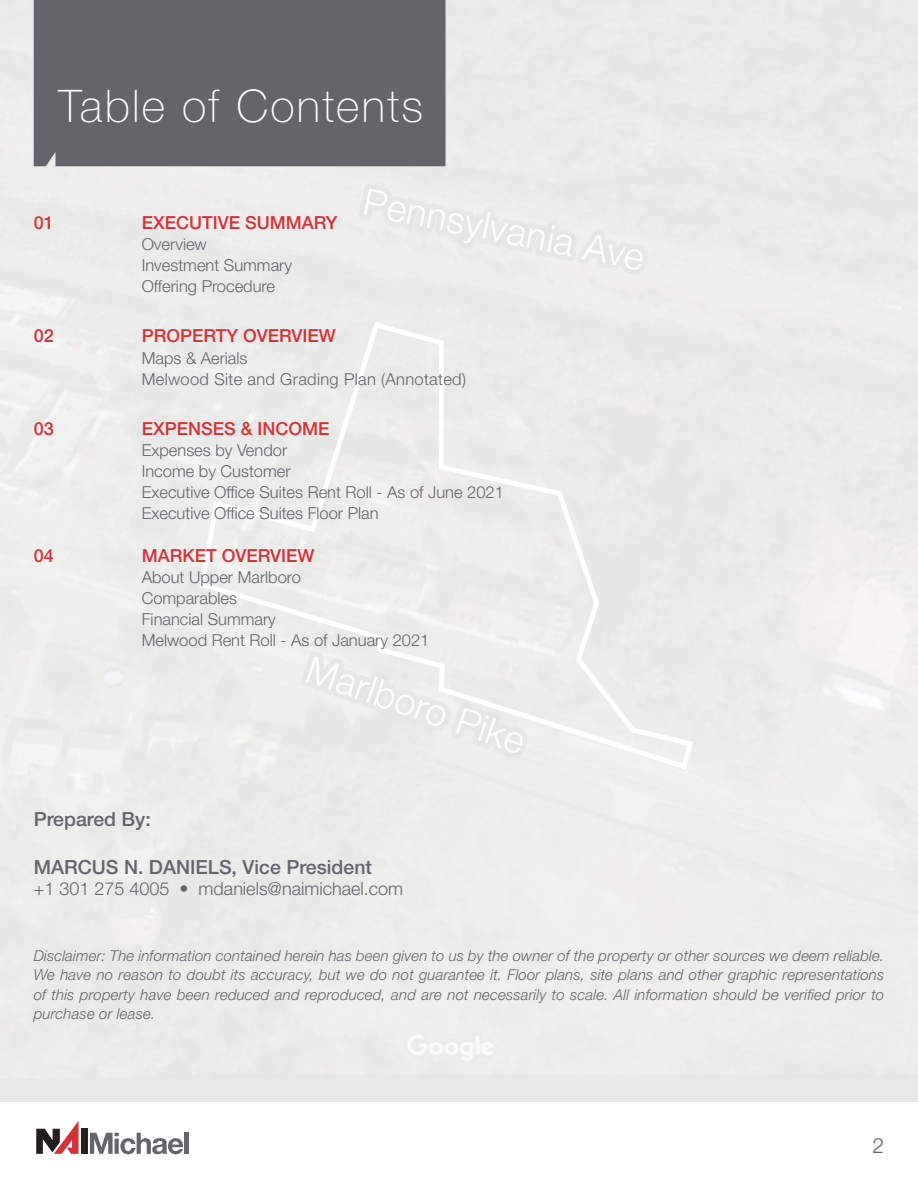
<style>
.page{position:relative;width:918px;height:1188px;background:#fff}
.page>*{position:absolute;margin:0;border:0;box-sizing:border-box;transform-origin:0 0}
.t1{font:100 45px "Helvetica Neue LT Std";letter-spacing:.05em;color:#fff}
.t2{font:300 21px "Helvetica Neue LT Std";color:#63656a}
.t3{font:500 19.5px "Helvetica Neue LT Std";color:#63656a}
.Body_Text{font:500 18px "Helvetica Neue LT Std";color:#d43238}
.t4{font:300 18px "Helvetica Neue LT Std";color:#63656a}
.Body_Text-2{font:300 16.5px "Helvetica Neue LT Std";color:#63656a}
.Body_Text-3{font:300 16.5px "Helvetica Neue LT Std";letter-spacing:.02em;color:#63656a}
.t5{font:italic 300 15px/19.5px "Helvetica Neue LT Std";letter-spacing:.01em;color:#63656a;text-align:justify}
</style>
<div class="page">
<div style="left:81px;top:1129px;width:6px;height:25px;background:#231f20"></div>
<svg style="left:36px;top:1121px;width:43px;height:33px"></svg>
<svg style="left:90px;top:1133px;width:93px;height:21px"></svg>
<hr style="left:185px;top:1133px;width:4px;height:21px;background:#63656a">
<div style="left:0;top:1078px;width:918px;height:23px;background:#e8e8e7"></div>
<div style="left:34px;top:0;width:412px;height:166px;background:#63656a"></div>
<p class="t1" style="left:59px;top:80px;width:366px">Table of Contents</p>
<p class="Body_Text" style="left:34px;top:212px;width:22px">01</p>
<p class="Body_Text" style="left:142px;top:212px;width:197px">EXECUTIVE SUMMARY</p>
<p class="Body_Text-2" style="left:142px;top:234px;width:67px">Overview</p>
<p class="Body_Text-2" style="left:142px;top:255px;width:152px">Investment Summary</p>
<p class="Body_Text-2" style="left:142px;top:276px;width:135px">Offering Procedure</p>
<p class="Body_Text" style="left:34px;top:325px;width:22px">02</p>
<p class="Body_Text" style="left:142px;top:325px;width:196px">PROPERTY OVERVIEW</p>
<p class="Body_Text-2" style="left:142px;top:348px;width:107px">Maps &amp; Aerials</p>
<p class="Body_Text-3" style="left:142px;top:369px;width:326px">Melwood Site and Grading Plan (Annotated)</p>
<p class="Body_Text" style="left:34px;top:418px;width:22px">03</p>
<p class="Body_Text" style="left:142px;top:418px;width:189px">EXPENSES &amp; INCOME</p>
<p class="Body_Text-2" style="left:142px;top:440px;width:147px">Expenses by Vendor</p>
<p class="Body_Text-2" style="left:142px;top:461px;width:150px">Income by Customer</p>
<p class="Body_Text-2" style="left:142px;top:482px;width:364px">Executive Office Suites Rent Roll - As of June 2021</p>
<p class="Body_Text-2" style="left:142px;top:503px;width:238px">Executive Office Suites Floor Plan</p>
<p class="Body_Text" style="left:34px;top:545px;width:22px">04</p>
<p class="Body_Text" style="left:142px;top:545px;width:174px">MARKET OVERVIEW</p>
<p class="Body_Text-2" style="left:142px;top:567px;width:161px">About Upper Marlboro</p>
<p class="Body_Text-2" style="left:142px;top:588px;width:97px">Comparables</p>
<p class="Body_Text-2" style="left:142px;top:609px;width:136px">Financial Summary</p>
<p class="Body_Text-2" style="left:142px;top:630px;width:289px">Melwood Rent Roll - As of January 2021</p>
<p class="t3" style="left:34px;top:807px;width:119px">Prepared By:</p>
<p class="t3" style="left:34px;top:855px;width:340px">MARCUS N. DANIELS, Vice President</p>
<p class="t4" style="left:34px;top:878px;width:371px">+1 301 275 4005 • mdaniels@naimichael.com</p>
<p class="t5" style="left:34px;top:946px;width:852px">Disclaimer: The information contained herein has been given to us by the owner of the property or other sources we deem reliable.<br>We have no reason to doubt its accuracy, but we do not guarantee it. Floor plans, site plans and other graphic representations of this property have been reduced and reproduced, and are not necessarily to scale. All information should be verified prior to purchase or lease.</p>
<h2 class="t2" style="left:873px;top:1132px;width:13px">2</h2>
</div>
